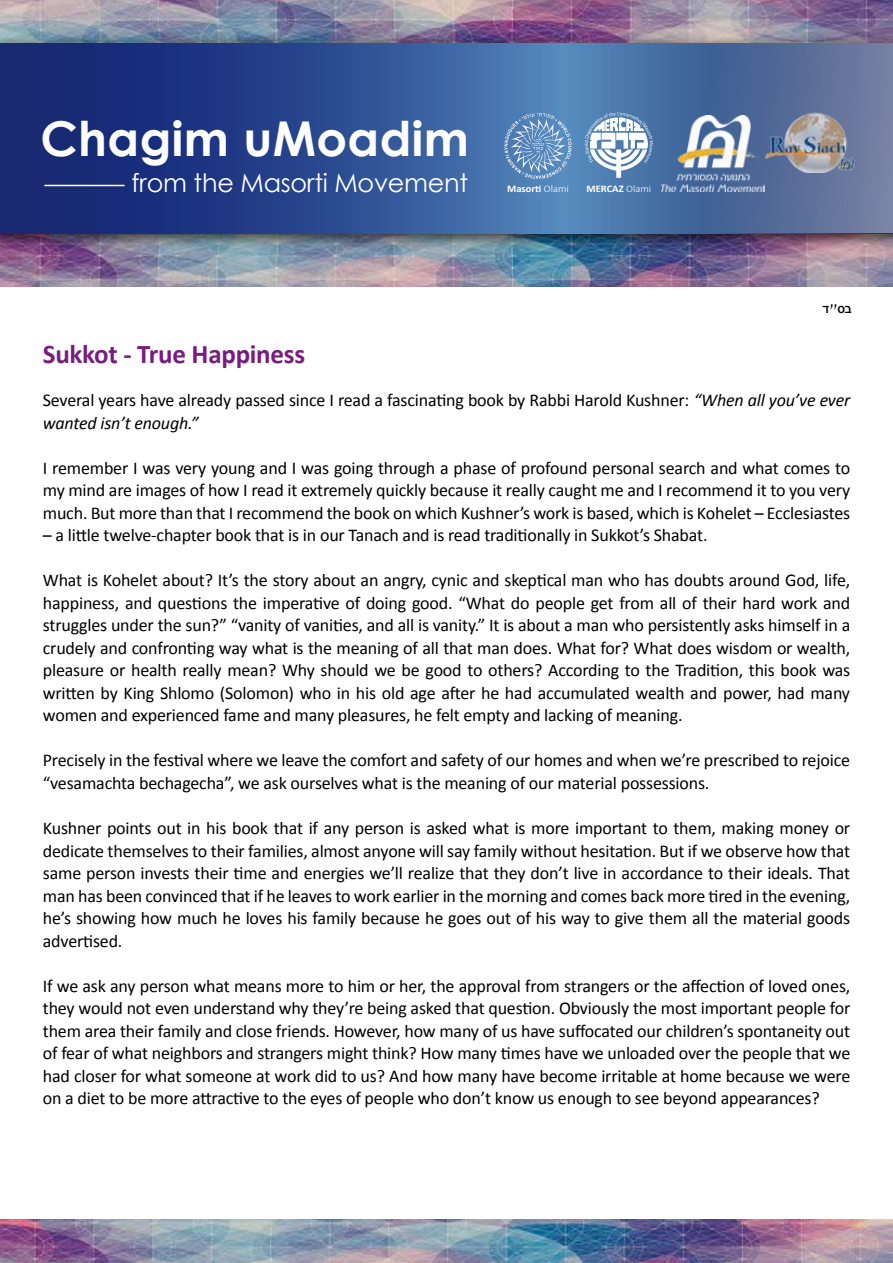
<style>
.page{position:relative;width:893px;height:1263px;background:#fff}
.page>*{position:absolute;margin:0;border:0;box-sizing:border-box;transform-origin:0 0}
.t1{font:700 48px "Century Gothic";letter-spacing:.01em;color:#fff}
.t2{font:700 27px "Calibri";letter-spacing:-.01em;color:#791c7f}
.t3{font:25.5px "Century Gothic";letter-spacing:-.01em;color:#fff}
.t4{font:18px/22.5px "Calibri";letter-spacing:-.01em;color:#000;text-align:justify}
.t5{font:500 18px "Win Soft Pro";color:#000}
.t6{font:700 10.05px "Calibri";color:#fff;scale:1.05 1}
.s1{font-weight:300}
.s2{font-family:"David";font-weight:400}
.s3{font-style:italic}
</style>
<div class="page">
<img style="left:0;top:1220px;width:893px;height:43px">
<img style="left:0;top:0;width:893px;height:287px">
<img style="left:745px;top:28px;width:148px;height:227px">
<img style="left:0;top:28px;width:745px;height:16px">
<img style="left:0;top:233px;width:745px;height:22px">
<svg style="left:0;top:44px;width:587px;height:189px;background:#2b498f"></svg>
<hr style="left:44px;top:185px;width:81px;height:1px;background:#fff">
<svg style="left:587px;top:44px;width:306px;height:189px;background:#54719f"></svg>
<img style="left:762px;top:107px;width:94px;height:66px">
<svg style="left:504px;top:113px;width:68px;height:66px;background:#6d97c3"></svg>
<svg style="left:584px;top:112px;width:69px;height:66px"></svg>
<img style="left:661px;top:116px;width:103px;height:76px">
<h1 class="t1" style="left:40px;top:102px;width:430px">Chagim uMoadim</h1>
<h3 class="t3" style="left:132px;top:165px;width:338px">from the Masorti Movement</h3>
<p class="t6" style="left:507px;top:182px;width:60px">Masorti <span class="s1">Olami</span></p>
<p class="t6" style="left:586px;top:182px;width:63px">MERCAZ <span class="s1">Olami</span></p>
<p class="t5" style="left:823px;top:296px;width:30px">בס<span class="s2">"</span>ד</p>
<h2 class="t2" style="left:43px;top:337px;width:264px">Sukkot - True Happiness</h2>
<p class="t4" style="left:43px;top:389px;width:809px">Several years have already passed since I read a fascinating book by Rabbi Harold Kushner <span class="s3">“</span>: <span class="s3">When all you’ve ever wanted isn t’ enough “.</span></p>
<p class="t4" style="left:43px;top:457px;width:809px">I remember I was very young and I was going through a phase of profound personal search and what comes to my mind are images of how I read it extremely quickly because it really caught me and I recommend toit you very much. But more than that I recommend the book on which Kushner s’ work is based, which is Kohelet – Ecclesiastes</p>
<p class="t4" style="left:43px;top:524px;width:666px">– a little twelve-chapter book that inis our Tanach and is read traditionally in Sukkot s’ Shabat.</p>
<p class="t4" style="left:43px;top:569px;width:809px">What is Kohelet about? It s’ the story about an angry, cynic and skeptical man who has doubts around God, life, happiness, and questions the imperative of doing good “. What do people get from all of their hard work and struggles under the sun?” “vanity of vanities, and all is vanity” . isIt about a man who persistently asks himself in a crudely and confronting way what is the meaning of all that man does. What for? What does wisdom or wealth, pleasure or health really mean? Why should we be good to others? According to the Tradition, this book was written by King Shlomo (Solomon) who in his old age after he had accumulated wealth and power, had many women and experienced fame and many pleasures, he felt empty and lacking of meaning.</p>
<p class="t4" style="left:43px;top:749px;width:809px">Precisely in the festival where we leave the comfort and safety of our homes and when we r e’ prescribed to rejoice “vesamachta bechagecha ,” we ask ourselves what is the meaning of our material possessions.</p>
<p class="t4" style="left:43px;top:817px;width:809px">Kushner points out in his book that if any person is asked what is more important to them, making money or dedicate themselves to their families, almost anyone will say family without hesitation. But if we observe how that same person invests their time and energies we l l’ realize that they don t’ live in accordance to their ideals. That man has been convinced that if he leaves to work earlier in the morning and comes back more tired in the evening, he s’ showing how much he loves his family because he goes out of his way to give them all the material goods advertised.</p>
<p class="t4" style="left:43px;top:974px;width:809px">If we ask any person what means more to him or her, the approval from strangers or the affection of loved ones, they would not even understand why they r e’ being asked that question. Obviously the most important people for them area their family and close friends. However, how many of us have suffocated our children s’ spontaneity out of fear of what neighbors and strangers might think? How many times have we unloaded over the people that we had closer for what someone at work did to us? And how many have become irritable at home because we were on a diet to be more attractive to the eyes of people who don t’ know us enough to see beyond appearances?</p>
</div>
